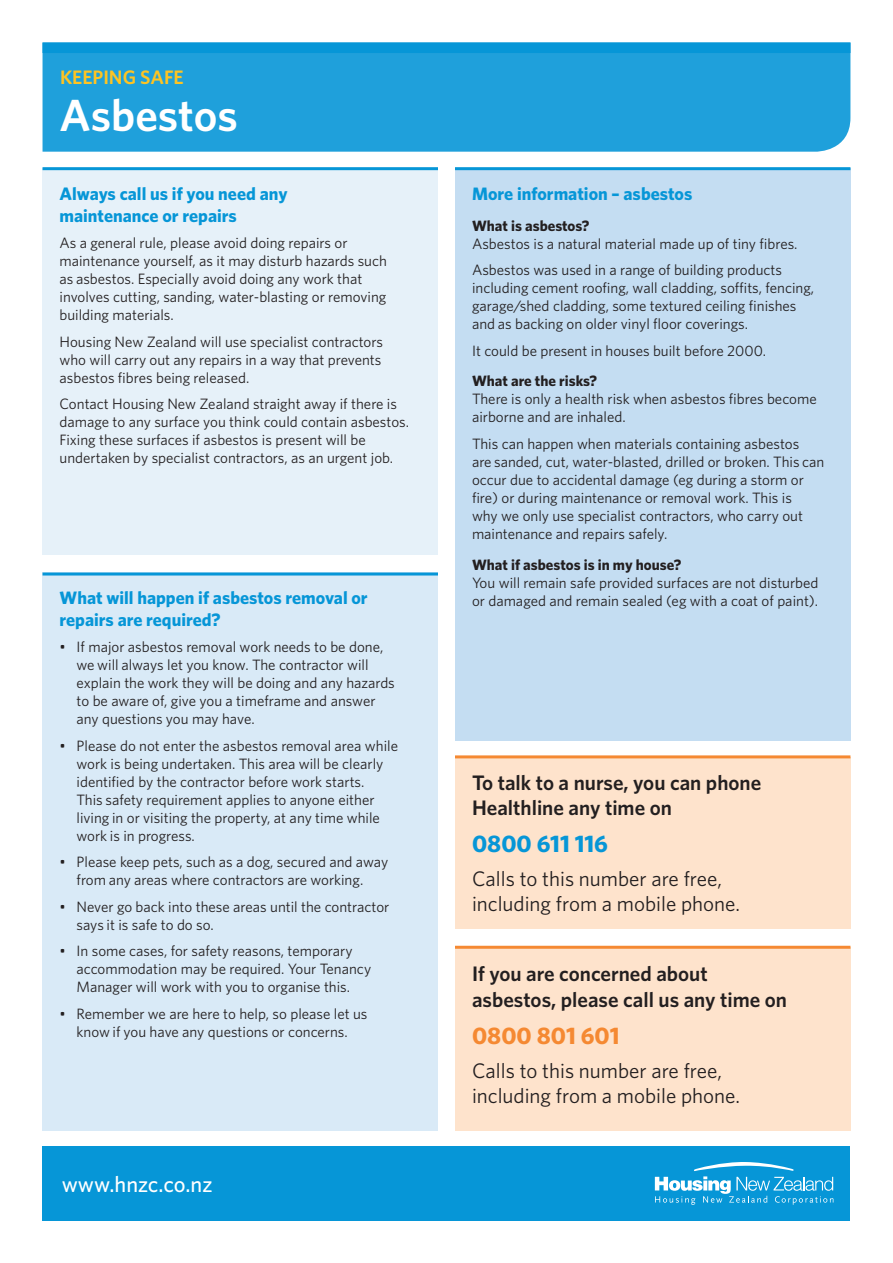
<style>
.page{position:relative;width:893px;height:1263px;background:#fff}
.page>*{position:absolute;margin:0;border:0;box-sizing:border-box;transform-origin:0 0}
.t1{font:600 45px "Whitney";color:#fff}
.t2{font:700 24px "Whitney";color:#0696d7}
.t3{font:700 24px "Whitney";color:#f58932}
.t4{font:500 22.35px "Whitney";color:#fff}
.Body_14{font:21px/25.2px "Whitney";color:#231f20}
.Bold_14{font:600 21px/25.2px "Whitney";color:#231f20}
.t5{font:600 19.5px "Whitney";color:#fec422}
.Subhead_1{font:700 18px/21.6px "Whitney";color:#0696d7}
.Body{font:15px/18px "Whitney";color:#231f20}
.Subhead_2{font:700 15px "Whitney";color:#231f20}
</style>
<div class="page">
<div style="left:455px;top:757px;width:395px;height:172px;background:#fee3cc"></div>
<div style="left:455px;top:947px;width:395px;height:184px;background:#fee3cc"></div>
<hr style="left:455px;top:755px;width:395px;height:3px;background:#f58932">
<hr style="left:455px;top:946px;width:395px;height:3px;background:#f58932">
<div style="left:43px;top:53px;width:807px;height:99px;background:#1fa0db"></div>
<div style="left:43px;top:1146px;width:807px;height:74px;background:#0696d7"></div>
<div style="left:43px;top:169px;width:395px;height:386px;background:#e6f1f9"></div>
<div style="left:43px;top:572px;width:395px;height:559px;background:#d9eaf7"></div>
<div style="left:455px;top:169px;width:395px;height:572px;background:#c4ddf2"></div>
<div style="left:43px;top:43px;width:807px;height:10px;background:#0696d7"></div>
<hr style="left:43px;top:167px;width:395px;height:3px;background:#0696d7">
<hr style="left:455px;top:167px;width:395px;height:3px;background:#0696d7">
<hr style="left:43px;top:572px;width:395px;height:3px;background:#0696d7">
<svg style="left:655px;top:1162px;width:178px;height:43px"></svg>
<p class="t5" style="left:60px;top:64px;width:125px">KEEPING SAFE</p>
<p class="t1" style="left:60px;top:86px;width:180px">Asbestos</p>
<p class="Subhead_1" style="left:60px;top:182px;width:230px">Always call us if you need any maintenance or repairs</p>
<p class="Body" style="left:60px;top:233px;width:329px">As a general rule, please avoid doing repairs or maintenance yourself, as it may disturb hazards such as asbestos. Especially avoid doing any work that involves cutting, sanding, water-blasting or removing building materials.</p>
<p class="Body" style="left:60px;top:332px;width:325px;text-align:justify">Housing New Zealand will use specialist contractors who will carry out any repairs in a way that prevents asbestos fibres being released.</p>
<p class="Body" style="left:60px;top:394px;width:351px">Contact Housing New Zealand straight away if there is damage to any surface you think could contain asbestos.<br>Fixing these surfaces if asbestos is present will be undertaken by specialist contractors, as an urgent job.</p>
<p class="Subhead_1" style="left:60px;top:587px;width:310px">What will happen if asbestos removal or repairs are required?</p>
<p class="Body" style="left:77px;top:638px;width:320px;text-indent:-17px">• If major asbestos removal work needs to be done, we will always let you know. The contractor will explain the work they will be doing and any hazards to be aware of, give you a timeframe and answer any questions you may have.</p>
<p class="Body" style="left:77px;top:736px;width:323px;text-indent:-17px">• Please do not enter the asbestos removal area while work is being undertaken. This area will be clearly identified by the contractor before work starts.<br>This safety requirement applies to anyone either living in or visiting the property, at any time while work is in progress.</p>
<p class="Body" style="left:60px;top:853px;width:330px;text-align:center">• Please keep pets, such as a dog, secured and away from any areas where contractors are working.</p>
<p class="Body" style="left:77px;top:897px;width:314px;text-indent:-17px">• Never go back into these areas until the contractor says it is safe to do so.</p>
<p class="Body" style="left:77px;top:942px;width:296px;text-indent:-17px">• In some cases, for safety reasons, temporary accommodation may be required. Your Tenancy<br>Manager will work with you to organise this.</p>
<p class="Body" style="left:60px;top:1004px;width:309px;text-align:center">• Remember we are here to help, so please let us know if you have any questions or concerns.</p>
<p class="t4" style="left:62px;top:1170px;width:152px">www.hnzc.co.nz</p>
<p class="Subhead_1" style="left:472px;top:182px;width:222px">More information – asbestos</p>
<p class="Subhead_2" style="left:472px;top:215px;width:119px">What is asbestos?</p>
<p class="Body" style="left:472px;top:234px;width:327px">Asbestos is a natural material made up of tiny fibres.</p>
<p class="Body" style="left:472px;top:261px;width:344px">Asbestos was used in a range of building products including cement roofing, wall cladding, soffits, fencing, garage/shed cladding, some textured ceiling finishes and as backing on older vinyl floor coverings.</p>
<p class="Body" style="left:472px;top:341px;width:295px">It could be present in houses built before 2000.</p>
<p class="Subhead_2" style="left:472px;top:371px;width:127px">What are the risks?</p>
<p class="Body" style="left:472px;top:390px;width:346px">There is only a health risk when asbestos fibres become airborne and are inhaled.</p>
<p class="Body" style="left:472px;top:434px;width:354px">This can happen when materials containing asbestos<br>are sanded, cut, water-blasted, drilled or broken. This can occur due to accidental damage (eg during a storm or fire) or during maintenance or removal work. This is<br>why we only use specialist contractors, who carry out maintenance and repairs safely.</p>
<p class="Subhead_2" style="left:472px;top:554px;width:211px">What if asbestos is in my house?</p>
<p class="Body" style="left:472px;top:573px;width:348px">You will remain safe provided surfaces are not disturbed or damaged and remain sealed (eg with a coat of paint).</p>
<p class="Bold_14" style="left:472px;top:769px;width:291px">To talk to a nurse, you can phone<br>Healthline any time on</p>
<p class="t2" style="left:472px;top:828px;width:138px">0800 611 116</p>
<p class="Body_14" style="left:472px;top:866px;width:270px">Calls to this number are free, including from a mobile phone.</p>
<p class="Bold_14" style="left:472px;top:961px;width:317px">If you are concerned about asbestos, please call us any time on</p>
<p class="t3" style="left:472px;top:1019px;width:149px">0800 801 601</p>
<p class="Body_14" style="left:472px;top:1057px;width:270px">Calls to this number are free, including from a mobile phone.</p>
</div>
